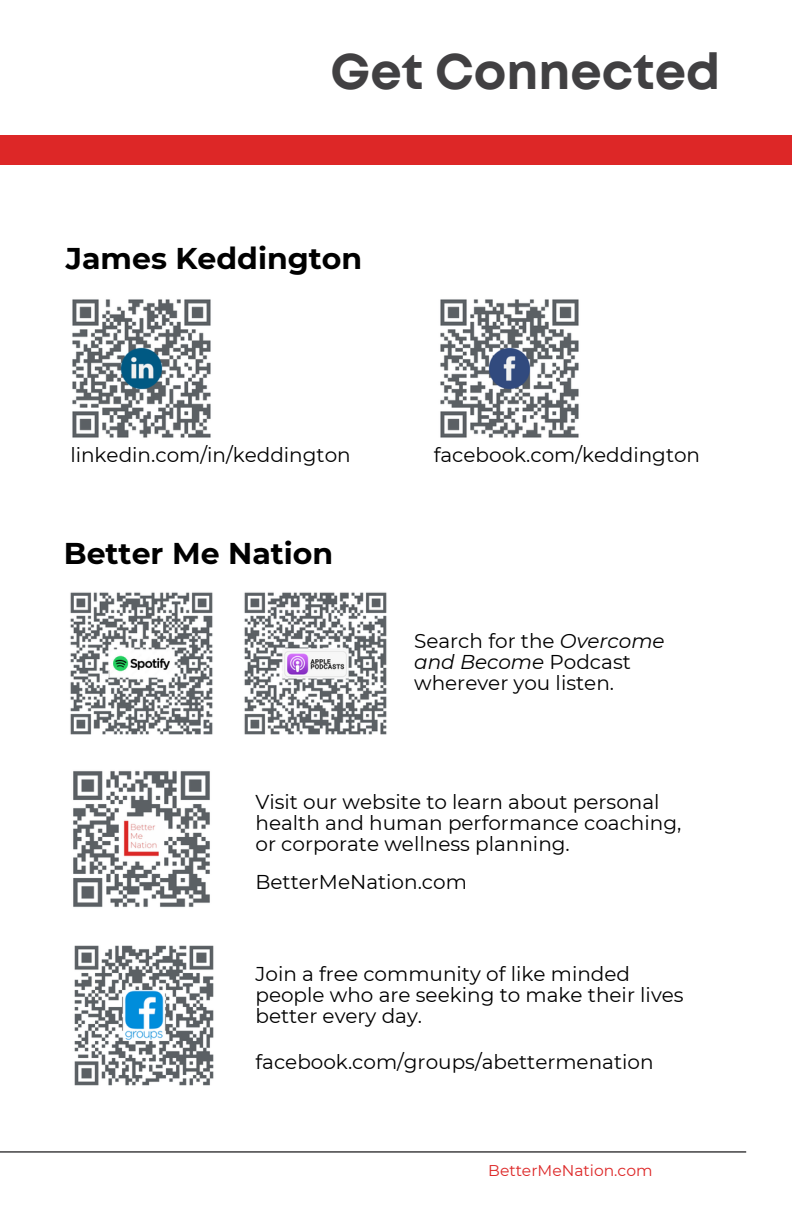
<style>
.page{position:relative;width:792px;height:1224px;background:#fff}
.page>*{position:absolute;margin:0;border:0;box-sizing:border-box;transform-origin:0 0}
.t1{font:700 50px "Mont";color:#414042}
.t2{font:700 30px "Montserrat";color:#000}
.t3{font:20px/21px "Montserrat";color:#000}
.t4{font:15.6px "Montserrat";color:#dd2727}
.s1{font-style:italic}
</style>
<div class="page">
<hr style="left:0;top:1151px;width:746px;height:2px;background:#414042">
<img style="left:72px;top:299px;width:139px;height:139px">
<img style="left:440px;top:299px;width:139px;height:139px">
<img style="left:70px;top:592px;width:143px;height:143px">
<img style="left:244px;top:592px;width:143px;height:143px">
<img style="left:73px;top:771px;width:137px;height:136px">
<img style="left:74px;top:945px;width:140px;height:141px">
<div style="left:0;top:135px;width:792px;height:30px;background:#dd2727"></div>
<h2 class="t1" style="left:331px;top:52px;width:391px">Get Connected</h2>
<h3 class="t2" style="left:66px;top:240px;width:298px">James Keddington</h3>
<p class="t3" style="left:70px;top:444px;width:282px">linkedin.com/in/keddington</p>
<h3 class="t3" style="left:434px;top:444px;width:268px">facebook.com/keddington</h3>
<h3 class="t2" style="left:64px;top:535px;width:271px">Better Me Nation</h3>
<p class="t3" style="left:414px;top:631px;width:252px">Search for the <span class="s1">Overcome and Become</span> Podcast wherever you listen.</p>
<h3 class="t3" style="left:255px;top:791px;width:427px">Visit our website to learn about personal health and human performance coaching, or corporate wellness planning.</h3>
<h3 class="t3" style="left:255px;top:871px;width:213px">BetterMeNation.com</h3>
<p class="t3" style="left:255px;top:963px;width:430px">Join a free community of like minded people who are seeking to make their lives better every day.</p>
<p class="t3" style="left:255px;top:1052px;width:400px">facebook.com/groups/abettermenation</p>
<h1 class="t4" style="left:488px;top:1161px;width:166px">BetterMeNation.com</h1>
</div>
